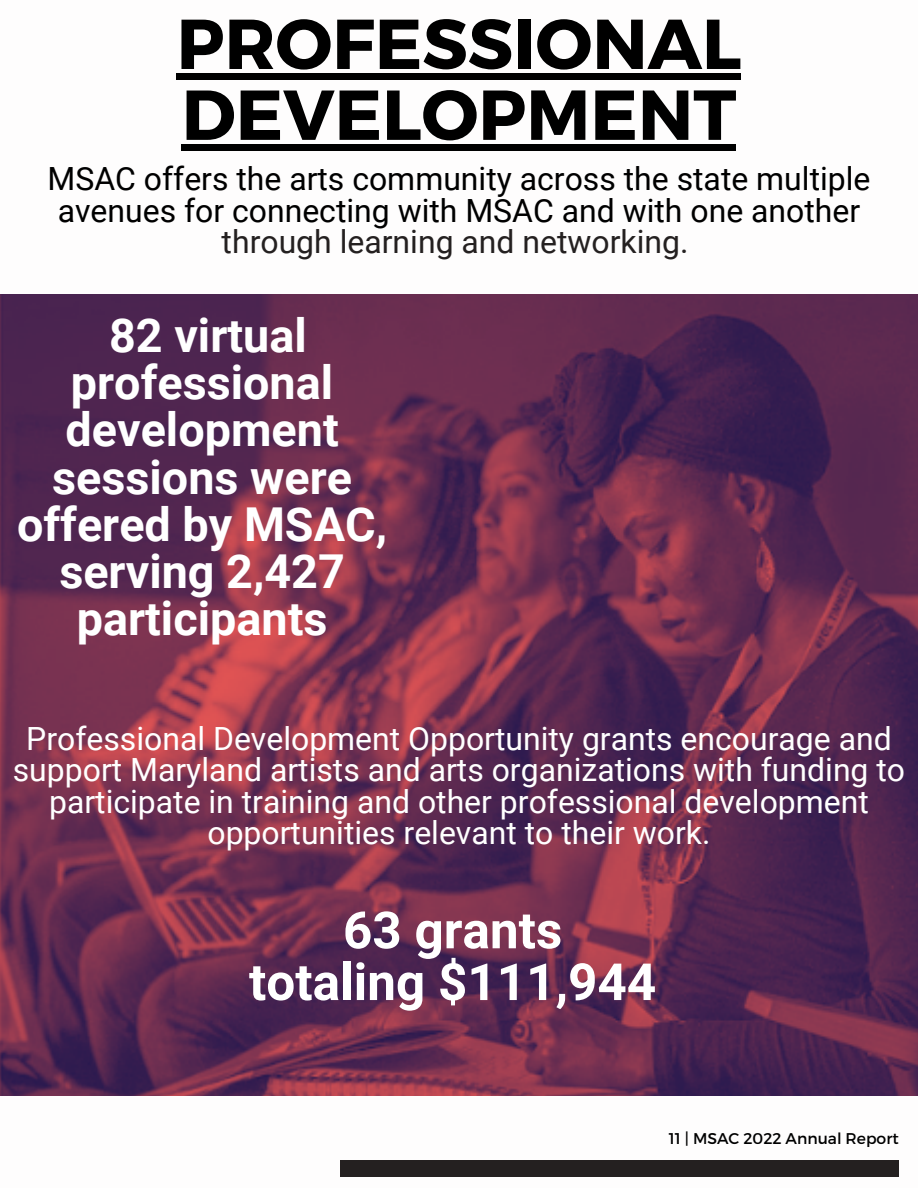
<style>
.page{position:relative;width:918px;height:1188px;background:#fff}
.page>*{position:absolute;margin:0;border:0;box-sizing:border-box;transform-origin:0 0}
.t1{font:700 70.5px/70.8px "Montserrat";color:#000}
.t2{font:700 51.3px/51.8px "Roboto";color:#fff;text-align:center}
.t3{font:700 46.8px/47.2px "Roboto";color:#fff;text-align:center}
.t4{font:31.95px/31.5px "Roboto";color:#fff;text-align:center}
.t5{font:31.95px/31.5px "Roboto";color:#000;text-align:center}
.t6{font:31.95px "Roboto";color:#242020}
.t7{font:15.6px "Montserrat";color:#000}
</style>
<div class="page">
<div style="left:340px;top:1160px;width:559px;height:17px;background:#242020"></div>
<img style="left:0;top:295px;width:918px;height:801px">
<div style="left:177px;top:73px;width:564px;height:7px;background:#000"></div>
<div style="left:182px;top:144px;width:554px;height:7px;background:#000"></div>
<h1 class="t1" style="left:177px;top:5px;width:566px">PROFESSIONAL<br>DEVELOPMENT</h1>
<p class="t5" style="left:48px;top:164px;width:824px">MSAC offers the arts community across the state multiple avenues for connecting with MSAC and with one another</p>
<p class="t6" style="left:222px;top:224px;width:468px">through learning and networking.</p>
<h3 class="t3" style="left:17px;top:312px;width:372px">82 virtual professional development sessions were offered by MSAC, serving 2,427 participants</h3>
<p class="t4" style="left:13px;top:723px;width:894px">Professional Development Opportunity grants encourage and support Maryland artists and arts organizations with funding to participate in training and other professional development opportunities relevant to their work.</p>
<h2 class="t2" style="left:249px;top:905px;width:409px">63 grants totaling $111,944</h2>
<p class="t7" style="left:669px;top:1128px;width:231px">11 | MSAC 2022 Annual Report</p>
</div>
